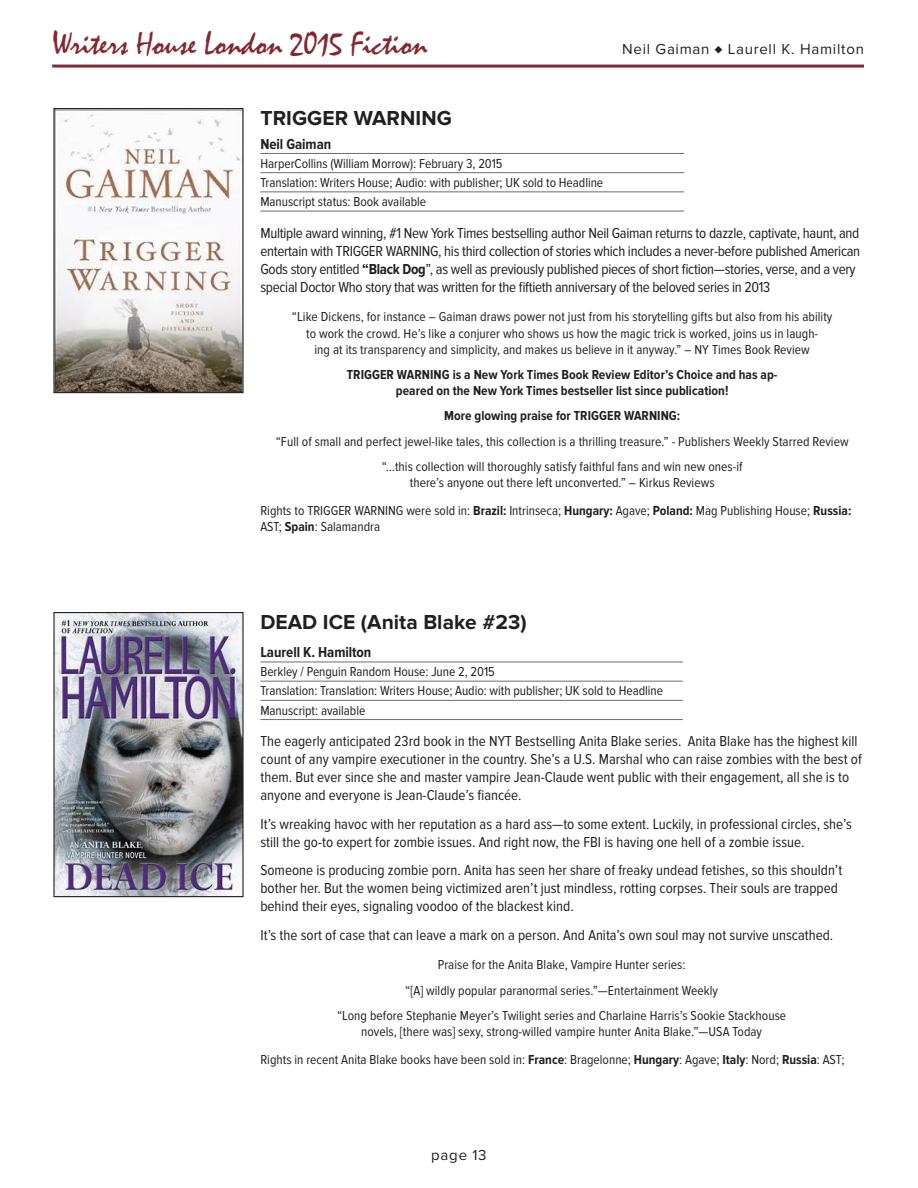
<style>
.page{position:relative;width:918px;height:1188px;background:#fff}
.page>*{position:absolute;margin:0;border:0;box-sizing:border-box;transform-origin:0 0}
.t1{font:33px "Mistral";letter-spacing:-.005em;color:#832730}
.Rights_Sold{font:700 21px "Proxima Nova";letter-spacing:.005em;color:#231f20}
.Normal_extra_space{font:15px/18px "Proxima Nova Cond";color:#231f20}
.Normal_extra_space-2{font:15px/18px "Proxima Nova Cond";letter-spacing:-.02em;color:#231f20}
.t2{font:15px "Proxima Nova";letter-spacing:.05em;color:#231f20}
.rights{font:700 15px "Proxima Nova Cond";letter-spacing:-.005em;color:#231f20}
.Praise{font:13.5px/16.2px "Proxima Nova Cond";letter-spacing:.005em;color:#231f20;text-align:center}
.rights-2{font:13.5px "Proxima Nova Cond";letter-spacing:-.005em;color:#231f20}
.Rights_Sold-2{font:13.5px/16.2px "Proxima Nova Cond";color:#231f20}
.Praise-2{font:700 13.5px/16.2px "Proxima Nova Cond";letter-spacing:.005em;color:#231f20;text-align:center}
.s1{font-weight:700}
</style>
<div class="page">
<hr style="left:52px;top:65px;width:812px;height:3px;background:#832730">
<hr style="left:260px;top:153px;width:424px;height:1px;background:#6c6d70">
<hr style="left:260px;top:172px;width:424px;height:1px;background:#6c6d70">
<hr style="left:260px;top:191px;width:424px;height:1px;background:#6c6d70">
<hr style="left:260px;top:211px;width:424px;height:1px;background:#6c6d70">
<hr style="left:260px;top:662px;width:423px;height:1px;background:#6c6d70">
<hr style="left:260px;top:681px;width:423px;height:1px;background:#6c6d70">
<hr style="left:260px;top:700px;width:423px;height:1px;background:#6c6d70">
<hr style="left:260px;top:719px;width:423px;height:1px;background:#6c6d70">
<img style="left:55px;top:110px;width:187px;height:281px">
<div style="left:53px;top:108px;width:191px;height:285px;border:1px solid #231f20"></div>
<img style="left:55px;top:614px;width:187px;height:281px">
<div style="left:53px;top:612px;width:191px;height:285px;border:1px solid #231f20"></div>
<h1 class="t1" style="left:52px;top:24px;width:377px">Writers House London 2015 Fiction</h1>
<p class="t2" style="left:622px;top:40px;width:243px">Neil Gaiman ♦ Laurell K. Hamilton</p>
<p class="Rights_Sold" style="left:260px;top:106px;width:193px">TRIGGER WARNING</p>
<p class="rights" style="left:260px;top:135px;width:72px">Neil Gaiman</p>
<p class="rights-2" style="left:260px;top:156px;width:244px">HarperCollins (William Morrow): February 3, 2015</p>
<p class="rights-2" style="left:260px;top:175px;width:344px">Translation: Writers House; Audio: with publisher; UK sold to Headline</p>
<p class="rights-2" style="left:260px;top:194px;width:167px">Manuscript status: Book available</p>
<p class="Normal_extra_space-2" style="left:260px;top:224px;width:601px">Multiple award winning, #1 New York Times bestselling author Neil Gaiman returns to dazzle, captivate, haunt, and entertain with TRIGGER WARNING, his third collection of stories which includes a never-before published American Gods story entitled <span class="s1">“Black Dog</span>”, as well as previously published pieces of short fiction—stories, verse, and a very special Doctor Who story that was written for the fiftieth anniversary of the beloved series in 2013</p>
<p class="Praise" style="left:292px;top:309px;width:542px">“Like Dickens, for instance – Gaiman draws power not just from his storytelling gifts but also from his ability to work the crowd. He’s like a conjurer who shows us how the magic trick is worked, joins us in laugh-<br>ing at its transparency and simplicity, and makes us believe in it anyway.” – NY Times Book Review</p>
<p class="Praise-2" style="left:347px;top:367px;width:432px">TRIGGER WARNING is a New York Times Book Review Editor’s Choice and has ap&shy;peared on the New York Times bestseller list since publication!</p>
<p class="Praise-2" style="left:444px;top:408px;width:238px">More glowing praise for TRIGGER WARNING:</p>
<p class="Praise" style="left:276px;top:433px;width:575px">“Full of small and perfect jewel-like tales, this collection is a thrilling treasure.” - Publishers Weekly Starred Review</p>
<p class="Praise" style="left:382px;top:459px;width:363px">“…this collection will thoroughly satisfy faithful fans and win new ones-if there’s anyone out there left unconverted.” – Kirkus Reviews</p>
<p class="Rights_Sold-2" style="left:260px;top:503px;width:592px">Rights to TRIGGER WARNING were sold in: <span class="s1">Brazil:</span> Intrinseca; <span class="s1">Hungary:</span> Agave; <span class="s1">Poland:</span> Mag Publishing House; <span class="s1">Russia:<br></span>AST; <span class="s1">Spain</span>: Salamandra</p>
<p class="Rights_Sold" style="left:260px;top:610px;width:268px">DEAD ICE (Anita Blake #23)</p>
<p class="rights" style="left:260px;top:644px;width:113px">Laurell K. Hamilton</p>
<p class="rights-2" style="left:260px;top:664px;width:236px">Berkley / Penguin Random House: June 2, 2015</p>
<p class="rights-2" style="left:260px;top:683px;width:404px">Translation: Translation: Writers House; Audio: with publisher; UK sold to Headline</p>
<p class="rights-2" style="left:260px;top:703px;width:106px">Manuscript: available</p>
<p class="Normal_extra_space" style="left:260px;top:733px;width:603px">The eagerly anticipated 23rd book in the NYT Bestselling Anita Blake series. Anita Blake has the highest kill count of any vampire executioner in the country. She’s a U.S. Marshal who can raise zombies with the best of them. But ever since she and master vampire Jean-Claude went public with their engagement, all she is to anyone and everyone is Jean-Claude’s fiancée.</p>
<p class="Normal_extra_space" style="left:260px;top:815px;width:593px">It’s wreaking havoc with her reputation as a hard ass—to some extent. Luckily, in professional circles, she’s still the go-to expert for zombie issues. And right now, the FBI is having one hell of a zombie issue.</p>
<p class="Normal_extra_space" style="left:260px;top:862px;width:583px">Someone is producing zombie porn. Anita has seen her share of freaky undead fetishes, so this shouldn’t bother her. But the women being victimized aren’t just mindless, rotting corpses. Their souls are trapped behind their eyes, signaling voodoo of the blackest kind.</p>
<p class="Normal_extra_space" style="left:260px;top:926px;width:574px">It’s the sort of case that can leave a mark on a person. And Anita’s own soul may not survive unscathed.</p>
<p class="Praise" style="left:438px;top:957px;width:249px">Praise for the Anita Blake, Vampire Hunter series:</p>
<p class="Praise" style="left:405px;top:982px;width:314px">“[A] wildly popular paranormal series.”—Entertainment Weekly</p>
<p class="Praise" style="left:337px;top:1008px;width:451px">“Long before Stephanie Meyer’s Twilight series and Charlaine Harris’s Sookie Stackhouse novels, [there was] sexy, strong-willed vampire hunter Anita Blake.”—USA Today</p>
<p class="Rights_Sold-2" style="left:260px;top:1052px;width:585px">Rights in recent Anita Blake books have been sold in: <span class="s1">France</span>: Bragelonne; <span class="s1">Hungary</span>: Agave; <span class="s1">Italy</span>: Nord; <span class="s1">Russia</span>: AST;</p>
<p class="t2" style="left:431px;top:1147px;width:57px">page 13</p>
</div>
